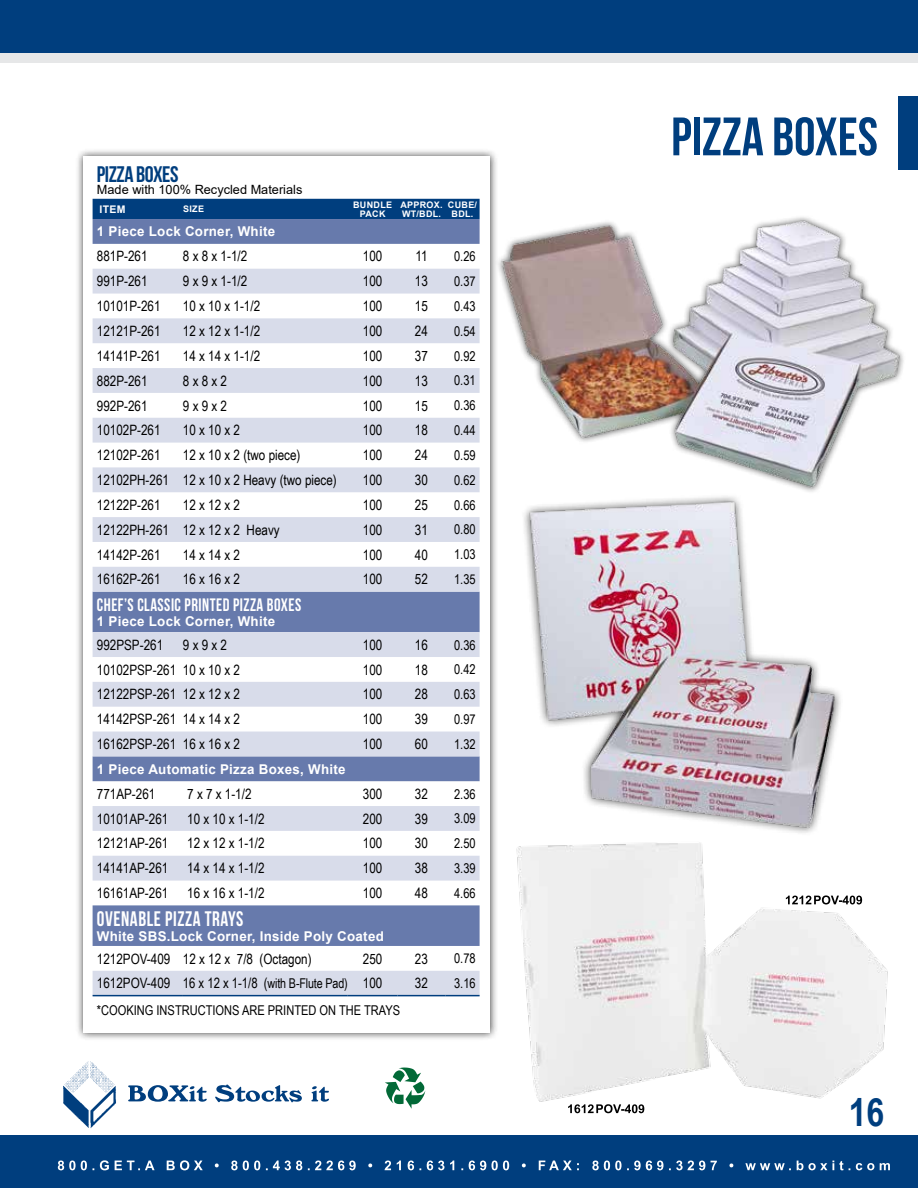
<style>
.page{position:relative;width:918px;height:1188px;background:#fff}
.page>*{position:absolute;margin:0;border:0;box-sizing:border-box;transform-origin:0 0}
.t1{font:54px "Bebas Neue";color:#003e7e}
.t2{font:700 39px "Arial Narrow";color:#003e7e}
.t3{font:22.5px "Bebas Neue";letter-spacing:-.02em;color:#003e7e}
.t4{font:21px "Bebas Neue";letter-spacing:.03em;color:#fff;scale:.92 1}
.t5{font:18px "Bebas Neue";letter-spacing:.03em;color:#fff;scale:.92 1}
.t6{font:14.25px "Arial Narrow";color:#000}
.t7{font:13.5px "Arial Narrow";color:#000}
.t8{font:700 13.5px "Arial";letter-spacing:.02em;color:#fff}
.t9{font:12.75px "Arial";color:#000}
.t10{font:700 10.5px "Arial";color:#fff}
.t11{font:700 9px/9px "Arial";letter-spacing:.035em;color:#fff;text-align:center}
.s1{font-size:13.5px}
</style>
<div class="page">
<div style="left:0;top:1138px;width:918px;height:50px;background:#003e7e"></div>
<div style="left:0;top:0;width:918px;height:54px;background:#003e7e"></div>
<svg style="left:128px;top:1085px;width:201px;height:17px"></svg>
<img style="left:63px;top:1062px;width:53px;height:66px">
<svg style="left:58px;top:1160px;width:832px;height:10px"></svg>
<div style="left:898px;top:96px;width:20px;height:73px;background:#003e7e"></div>
<div style="left:0;top:54px;width:918px;height:9px;background:#e6e7e8"></div>
<hr style="left:0;top:1135px;width:918px;height:4px;background:#003e7e">
<img style="left:524px;top:498px;width:317px;height:321px">
<div style="left:75px;top:148px;width:424px;height:894px;background:#000;opacity:.75"></div>
<div style="left:84px;top:157px;width:406px;height:876px;background:#fff"></div>
<img style="left:498px;top:819px;width:390px;height:295px">
<svg style="left:786px;top:895px;width:76px;height:10px"></svg>
<svg style="left:568px;top:1104px;width:76px;height:9px"></svg>
<img style="left:498px;top:210px;width:406px;height:288px">
<svg style="left:385px;top:1068px;width:40px;height:41px"></svg>
<div style="left:93px;top:199px;width:387px;height:20px;background:#003e7e"></div>
<svg style="left:93px;top:219px;width:387px;height:413px;fill:#677aac"></svg>
<svg style="left:93px;top:269px;width:387px;height:323px;fill:#d8dcea"></svg>
<svg style="left:93px;top:632px;width:387px;height:363px"></svg>
<hr style="left:93px;top:995px;width:90px;height:1px;background:#003e7e">
<hr style="left:183px;top:995px;width:165px;height:1px;background:#003e7e">
<hr style="left:348px;top:995px;width:50px;height:1px;background:#003e7e">
<hr style="left:398px;top:995px;width:47px;height:1px;background:#003e7e">
<hr style="left:445px;top:995px;width:35px;height:1px;background:#003e7e">
<h3 class="t3" style="left:97px;top:162px;width:83px">PIZZA BOXES</h3>
<p class="t9" style="left:97px;top:180px;width:207px">Made with 100% Recycled Materials</p>
<p class="t10" style="left:100px;top:202px;width:28px">ITEM</p>
<p class="t11" style="left:183px;top:205px;width:22px">SIZE</p>
<p class="t11" style="left:353px;top:200px;width:41px">BUNDLE<br>PACK</p>
<p class="t11" style="left:400px;top:200px;width:44px;text-align:left">APPROX.<br>WT/BDL.</p>
<p class="t11" style="left:448px;top:200px;width:31px">CUBE/<br>BDL.</p>
<p class="t8" style="left:97px;top:222px;width:180px">1 Piece Lock Corner, White</p>
<p class="t6" style="left:97px;top:246px;width:52px">881P-261</p>
<p class="t6" style="left:183px;top:246px;width:66px">8 x 8 x 1-1/2</p>
<p class="t6" style="left:363px;top:246px;width:21px">100</p>
<p class="t6" style="left:415px;top:246px;width:14px">11</p>
<p class="t7" style="left:454px;top:247px;width:23px">0.26</p>
<p class="t6" style="left:97px;top:271px;width:52px">991P-261</p>
<p class="t6" style="left:183px;top:271px;width:66px">9 x 9 x 1-1/2</p>
<p class="t6" style="left:363px;top:271px;width:21px">100</p>
<p class="t6" style="left:415px;top:271px;width:14px">13</p>
<p class="t7" style="left:454px;top:271px;width:23px">0.37</p>
<p class="t6" style="left:97px;top:296px;width:65px">10101P-261</p>
<p class="t6" style="left:183px;top:296px;width:79px">10 x 10 x 1-1/2</p>
<p class="t6" style="left:363px;top:296px;width:21px">100</p>
<p class="t6" style="left:415px;top:296px;width:14px">15</p>
<p class="t7" style="left:454px;top:296px;width:23px">0.43</p>
<p class="t6" style="left:97px;top:321px;width:65px">12121P-261</p>
<p class="t6" style="left:183px;top:321px;width:79px">12 x 12 x 1-1/2</p>
<p class="t6" style="left:363px;top:321px;width:21px">100</p>
<p class="t6" style="left:415px;top:321px;width:14px">24</p>
<p class="t7" style="left:454px;top:321px;width:23px">0.54</p>
<p class="t6" style="left:97px;top:345px;width:65px">14141P-261</p>
<p class="t6" style="left:183px;top:345px;width:79px">14 x 14 x 1-1/2</p>
<p class="t6" style="left:363px;top:345px;width:21px">100</p>
<p class="t6" style="left:415px;top:345px;width:14px">37</p>
<p class="t7" style="left:454px;top:346px;width:23px">0.92</p>
<p class="t6" style="left:97px;top:370px;width:52px">882P-261</p>
<p class="t6" style="left:183px;top:370px;width:46px">8 x 8 x 2</p>
<p class="t6" style="left:363px;top:370px;width:21px">100</p>
<p class="t6" style="left:415px;top:370px;width:14px">13</p>
<p class="t7" style="left:454px;top:371px;width:23px">0.31</p>
<p class="t6" style="left:97px;top:395px;width:52px">992P-261</p>
<p class="t6" style="left:183px;top:395px;width:46px">9 x 9 x 2</p>
<p class="t6" style="left:363px;top:395px;width:21px">100</p>
<p class="t6" style="left:415px;top:395px;width:14px">15</p>
<p class="t7" style="left:454px;top:396px;width:23px">0.36</p>
<p class="t6" style="left:97px;top:420px;width:65px">10102P-261</p>
<p class="t6" style="left:183px;top:420px;width:59px">10 x 10 x 2</p>
<p class="t6" style="left:363px;top:420px;width:21px">100</p>
<p class="t6" style="left:415px;top:420px;width:14px">18</p>
<p class="t7" style="left:454px;top:420px;width:23px">0.44</p>
<p class="t6" style="left:97px;top:445px;width:65px">12102P-261</p>
<p class="t6" style="left:183px;top:445px;width:119px">12 x 10 x 2 (two piece)</p>
<p class="t6" style="left:363px;top:445px;width:21px">100</p>
<p class="t6" style="left:415px;top:445px;width:14px">24</p>
<p class="t7" style="left:454px;top:445px;width:23px">0.59</p>
<p class="t6" style="left:97px;top:470px;width:241px">12102PH-261 12 x 10 x 2 Heavy (two piece)</p>
<p class="t6" style="left:363px;top:470px;width:21px">100</p>
<p class="t6" style="left:415px;top:470px;width:14px">30</p>
<p class="t7" style="left:454px;top:470px;width:23px">0.62</p>
<p class="t6" style="left:97px;top:494px;width:65px">12122P-261</p>
<p class="t6" style="left:183px;top:494px;width:59px">12 x 12 x 2</p>
<p class="t6" style="left:363px;top:494px;width:21px">100</p>
<p class="t6" style="left:415px;top:494px;width:14px">25</p>
<p class="t7" style="left:454px;top:495px;width:23px">0.66</p>
<p class="t6" style="left:97px;top:519px;width:184px">12122PH-261 12 x 12 x 2 Heavy</p>
<p class="t6" style="left:363px;top:519px;width:21px">100</p>
<p class="t6" style="left:415px;top:519px;width:14px">31</p>
<p class="t7" style="left:454px;top:520px;width:23px">0.80</p>
<p class="t6" style="left:97px;top:544px;width:65px">14142P-261</p>
<p class="t6" style="left:183px;top:544px;width:59px">14 x 14 x 2</p>
<p class="t6" style="left:363px;top:544px;width:21px">100</p>
<p class="t6" style="left:415px;top:544px;width:14px">40</p>
<p class="t7" style="left:454px;top:545px;width:23px">1.03</p>
<p class="t6" style="left:97px;top:569px;width:65px">16162P-261</p>
<p class="t6" style="left:183px;top:569px;width:59px">16 x 16 x 2</p>
<p class="t6" style="left:363px;top:569px;width:21px">100</p>
<p class="t6" style="left:415px;top:569px;width:14px">52</p>
<p class="t7" style="left:454px;top:569px;width:23px">1.35</p>
<p class="t5" style="left:97px;top:595px;width:224px">CHEF’S CLASSIC PRINTED PIZZA BOXES</p>
<p class="t8" style="left:97px;top:612px;width:180px">1 Piece Lock Corner, White</p>
<p class="t6" style="left:97px;top:634px;width:68px">992PSP-261</p>
<p class="t6" style="left:183px;top:634px;width:46px">9 x 9 x 2</p>
<p class="t6" style="left:363px;top:634px;width:21px">100</p>
<p class="t6" style="left:415px;top:634px;width:14px">16</p>
<p class="t7" style="left:454px;top:635px;width:23px">0.36</p>
<p class="t6" style="left:97px;top:659px;width:145px">10102PSP-261 10 x 10 x 2</p>
<p class="t6" style="left:363px;top:659px;width:21px">100</p>
<p class="t6" style="left:415px;top:659px;width:14px">18</p>
<p class="t7" style="left:454px;top:660px;width:23px">0.42</p>
<p class="t6" style="left:97px;top:684px;width:145px">12122PSP-261 12 x 12 x 2</p>
<p class="t6" style="left:363px;top:684px;width:21px">100</p>
<p class="t6" style="left:415px;top:684px;width:14px">28</p>
<p class="t7" style="left:454px;top:685px;width:23px">0.63</p>
<p class="t6" style="left:97px;top:709px;width:145px">14142PSP-261 14 x 14 x 2</p>
<p class="t6" style="left:363px;top:709px;width:21px">100</p>
<p class="t6" style="left:415px;top:709px;width:14px">39</p>
<p class="t7" style="left:454px;top:709px;width:23px">0.97</p>
<p class="t6" style="left:97px;top:734px;width:145px">16162PSP-261 16 x 16 x 2</p>
<p class="t6" style="left:363px;top:734px;width:21px">100</p>
<p class="t6" style="left:415px;top:734px;width:14px">60</p>
<p class="t7" style="left:454px;top:734px;width:23px">1.32</p>
<p class="t8" style="left:97px;top:759px;width:250px">1 Piece Automatic Pizza Boxes, White</p>
<p class="t6" style="left:97px;top:783px;width:60px">771AP-261</p>
<p class="t6" style="left:187px;top:783px;width:66px">7 x 7 x 1-1/2</p>
<p class="t6" style="left:363px;top:783px;width:21px">300</p>
<p class="t6" style="left:415px;top:783px;width:14px">32</p>
<p class="t7" style="left:454px;top:784px;width:23px">2.36</p>
<p class="t6" style="left:97px;top:808px;width:73px">10101AP-261</p>
<p class="t6" style="left:187px;top:808px;width:79px">10 x 10 x 1-1/2</p>
<p class="t6" style="left:363px;top:808px;width:21px">200</p>
<p class="t6" style="left:415px;top:808px;width:14px">39</p>
<p class="t7" style="left:454px;top:809px;width:23px">3.09</p>
<p class="t6" style="left:97px;top:833px;width:73px">12121AP-261</p>
<p class="t6" style="left:187px;top:833px;width:79px">12 x 12 x 1-1/2</p>
<p class="t6" style="left:363px;top:833px;width:21px">100</p>
<p class="t6" style="left:415px;top:833px;width:14px">30</p>
<p class="t7" style="left:454px;top:834px;width:23px">2.50</p>
<p class="t6" style="left:97px;top:858px;width:73px">14141AP-261</p>
<p class="t6" style="left:187px;top:858px;width:79px">14 x 14 x 1-1/2</p>
<p class="t6" style="left:363px;top:858px;width:21px">100</p>
<p class="t6" style="left:415px;top:858px;width:14px">38</p>
<p class="t7" style="left:454px;top:858px;width:23px">3.39</p>
<p class="t6" style="left:97px;top:883px;width:73px">16161AP-261</p>
<p class="t6" style="left:187px;top:883px;width:79px">16 x 16 x 1-1/2</p>
<p class="t6" style="left:363px;top:883px;width:21px">100</p>
<p class="t6" style="left:415px;top:883px;width:14px">48</p>
<p class="t7" style="left:454px;top:883px;width:23px">4.66</p>
<h3 class="t4" style="left:97px;top:907px;width:161px">OVENABLE PIZZA TRAYS</h3>
<p class="t8" style="left:97px;top:927px;width:288px">White SBS.Lock Corner, Inside Poly Coated</p>
<p class="t6" style="left:97px;top:948px;width:216px">1212POV-409 12 x 12 x 7/8 (Octagon)</p>
<p class="t6" style="left:363px;top:948px;width:21px">250</p>
<p class="t6" style="left:415px;top:948px;width:14px">23</p>
<p class="t7" style="left:454px;top:949px;width:23px">0.78</p>
<p class="t6" style="left:97px;top:973px;width:287px">1612POV-409 16 x 12 x 1-1/8 (<span class="s1">with B-Flute Pad)</span> 100</p>
<p class="t6" style="left:415px;top:973px;width:14px">32</p>
<p class="t7" style="left:454px;top:973px;width:23px">3.16</p>
<p class="t7" style="left:97px;top:1000px;width:305px">*COOKING INSTRUCTIONS ARE PRINTED ON THE TRAYS</p>
<h1 class="t1" style="left:671px;top:107px;width:208px">PIZZA BOXES</h1>
<h2 class="t2" style="left:849px;top:1083px;width:37px">16</h2>
</div>
